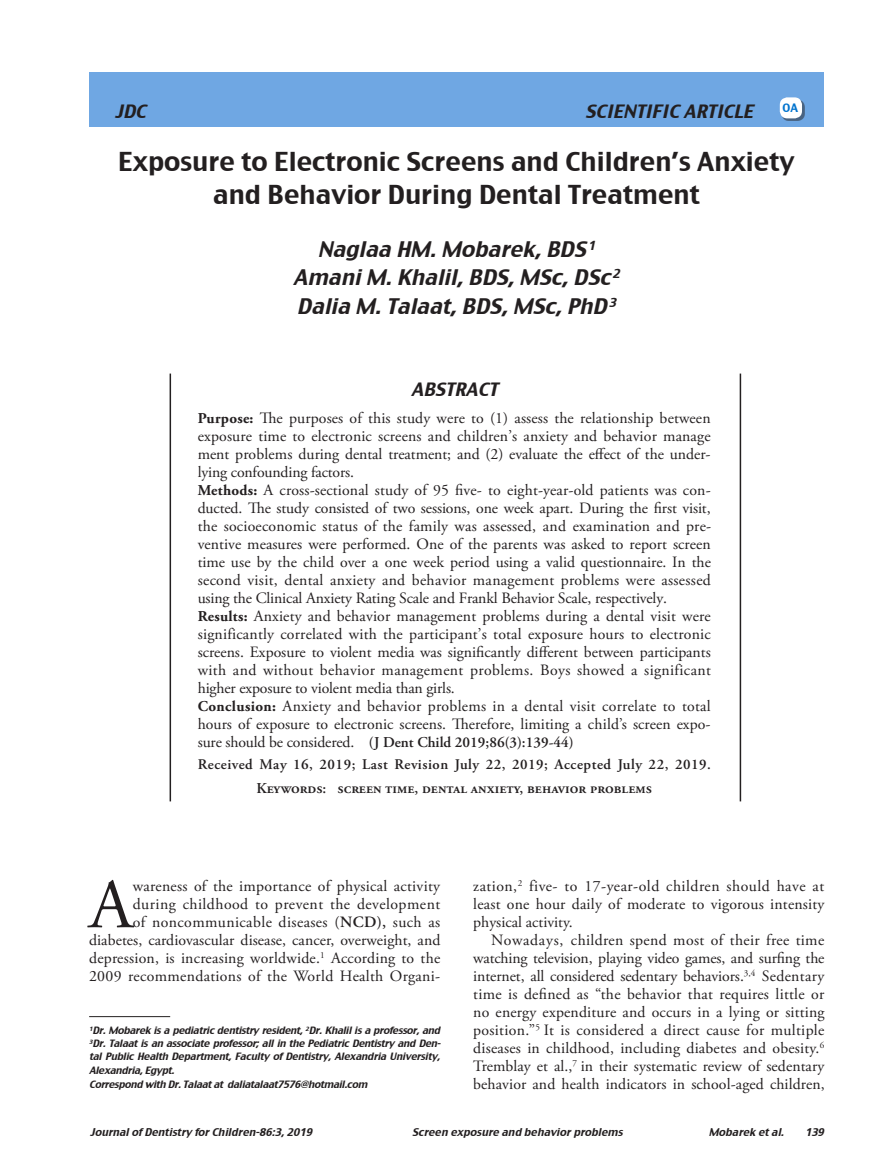
<style>
.page{position:relative;width:878px;height:1175px;background:#fff}
.page>*{position:absolute;margin:0;border:0;box-sizing:border-box;transform-origin:0 0}
.JDent_Body_Drop_Cap{font:70.05px "Adobe Garamond Pro";color:#231f20}
.JDent_Title{font:25.5px/33px "Charcoal CY";color:#231f20;text-align:center}
.JDent_Authors{font:italic 21px/28.5px "Charcoal CY";color:#231f20;text-align:center}
.t1{font:italic 18px "Charcoal CY";color:#231f20}
.JDent_Abstract_dates{font:15.75px/18px "Adobe Garamond Pro";color:#231f20;text-align:justify}
.JDent_Body_text{font:15.75px/18px "Adobe Garamond Pro";letter-spacing:.005em;color:#231f20;text-align:justify}
.JDent_Body_Drop_Cap-2{font:15.75px/18px "Adobe Garamond Pro";letter-spacing:.015em;color:#231f20;text-align:right}
.JDent_Abstract_dates-2{font:600 15px "Adobe Garamond Pro";color:#231f20}
.JDent_Keywords{font:600 15px "Adobe Garamond Pro";color:#231f20}
.JDent_Abstract_dates-3{font:600 14.7px "Adobe Garamond Pro";letter-spacing:.04em;color:#231f20}
.t2{font:11.4px "Charcoal CY";color:#0073ce}
.t3{font:italic 10.5px "Charcoal CY";color:#231f20}
.JDent_Email_Address{font:italic 9.9px/13.2px "Charcoal CY";color:#231f20;text-align:justify}
.s1{font-weight:700;font-size:15px}
.s2{font-weight:400;font-size:15.75px}
.s3{font-weight:600}
</style>
<div class="page">
<div style="left:89px;top:72px;width:735px;height:54px;background:#6fa7e3"></div>
<hr style="left:89px;top:1016px;width:81px;height:1px;background:#231f20">
<div style="left:782px;top:100px;width:22px;height:21px;background:#231f20;opacity:.5"></div>
<div style="left:779px;top:97px;width:23px;height:21px;background:#fff;border-radius:7px"></div>
<hr style="left:739px;top:373px;width:2px;height:428px;background:#231f20">
<hr style="left:169px;top:373px;width:2px;height:428px;background:#231f20">
<p class="t1" style="left:114px;top:100px;width:37px">JDC</p>
<p class="t1" style="left:585px;top:100px;width:174px">SCIENTIFIC ARTICLE</p>
<p class="t2" style="left:782px;top:101px;width:17px">OA</p>
<p class="JDent_Title" style="left:118px;top:145px;width:678px">Exposure to Electronic Screens and Children’s Anxiety and Behavior During Dental Treatment</p>
<p class="JDent_Authors" style="left:293px;top:234px;width:331px">Naglaa HM.Mobarek,BDS<sup>1<br></sup>AmaniM.Khalil,BDS,MSc,DSc<sup>2</sup></p>
<p class="JDent_Authors" style="left:297px;top:291px;width:324px">Dalia M.Talaat,BDS,MSc,PhD<sup>3</sup></p>
<p class="t1" style="left:411px;top:377px;width:93px">ABSTRACT</p>
<p class="JDent_Abstract_dates" style="left:198px;top:409px;width:514px"><span class="s1">Purpose:</span> The purposes of this study were to (1) assess the relationship between exposure time to electronic screens and children’s anxiety and behavior manage ment problems during dental treatment; and (2) evaluate the effect of the under&shy;lying confounding factors.</p>
<p class="JDent_Abstract_dates" style="left:198px;top:481px;width:515px"><span class="s1">Methods:</span> A cross-sectional study of 95 five- to eight-year-old patients was con&shy;ducted. The study consisted of two sessions, one week apart. During the first visit, the socioeconomic status of the family was assessed, and examination and pre&shy;ventive measures were performed. One of the parents was asked to report screen time use by the child over a one week period using a valid questionnaire. In the second visit, dental anxiety and behavior management problems were assessed using the Clinical Anxiety Rating Scale and Frankl Behavior Scale, respectively.</p>
<p class="JDent_Abstract_dates" style="left:198px;top:607px;width:514px"><span class="s1">Results:</span> Anxiety and behavior management problems during a dental visit were significantly correlated with the participant’s total exposure hours to electronic screens. Exposure to violent media was significantly different between participants with and without behavior management problems. Boys showed a significant higher exposure to violent media than girls.</p>
<p class="JDent_Abstract_dates" style="left:198px;top:697px;width:514px"><span class="s1">Conclusion:</span> Anxiety and behavior problems in a dental visit correlate to total hours of exposure to electronic screens. Therefore, limiting a child’s screen expo-</p>
<p class="JDent_Abstract_dates-2" style="left:198px;top:733px;width:377px"><span class="s2">sure should be considered.</span> (J Dent Child 2019;86(3):139-44)</p>
<p class="JDent_Abstract_dates-3" style="left:198px;top:756px;width:514px">Received May 16, 2019; Last Revision July 22, 2019; Accepted July 22, 2019.</p>
<p class="JDent_Keywords" style="left:256px;top:779px;width:397px">Keywords: screen time, dental anxiety, behavior problems</p>
<p class="JDent_Body_Drop_Cap" style="left:89px;top:863px;width:45px">A</p>
<p class="JDent_Body_Drop_Cap-2" style="left:89px;top:877px;width:353px">wareness of the importance of physical activity during childhood to prevent the development<br>of noncommunicable diseases (<span class="s3">NCD),</span> such as diabetes, cardiovascular disease, cancer, overweight, and depression, is increasing worldwide.<sup>1</sup> According to the 2009 recommendations of the World Health Organi-</p>
<p class="JDent_Email_Address" style="left:89px;top:1023px;width:355px"><sup>1</sup>Dr.Mobarek isa pediatricdentistry resident,<sup>2</sup>Dr.Khalilisa professor,and <sup>3</sup>Dr.Talaatisan associate professor;allin the PediatricDentistry and Den&shy;tal Public Health Department, Faculty of Dentistry, Alexandria University, Alexandria,Egypt.</p>
<p class="JDent_Email_Address" style="left:89px;top:1077px;width:282px">Correspond with Dr.Talaatat daliatalaat7576@hotmail.com</p>
<p class="JDent_Body_Drop_Cap-2" style="left:473px;top:877px;width:353px;text-align:justify">zation,<sup>2</sup> five- to 17-year-old children should have at least one hour daily of moderate to vigorous intensity physical activity.</p>
<p class="JDent_Body_text" style="left:473px;top:931px;width:353px;text-indent:18px">Nowadays, children spend most of their free time watching television, playing video games, and surfing the internet, all considered sedentary behaviors.<sup>3,4</sup> Sedentary time is defined as “the behavior that requires little or no energy expenditure and occurs in a lying or sitting position.”<sup>5</sup> It is considered a direct cause for multiple diseases in childhood, including diabetes and obesity.<sup>6<br></sup>Tremblay et al.,<sup>7</sup> in their systematic review of sedentary behavior and health indicators in school-aged children,</p>
<p class="t3" style="left:90px;top:1125px;width:226px">Journalof Dentistry forChildren-86:3,2019</p>
<p class="t3" style="left:412px;top:1125px;width:215px">Screen exposure and behaviorproblems</p>
<p class="t3" style="left:708px;top:1125px;width:79px">Mobarek etal.</p>
<p class="t3" style="left:805px;top:1125px;width:23px">139</p>
</div>
